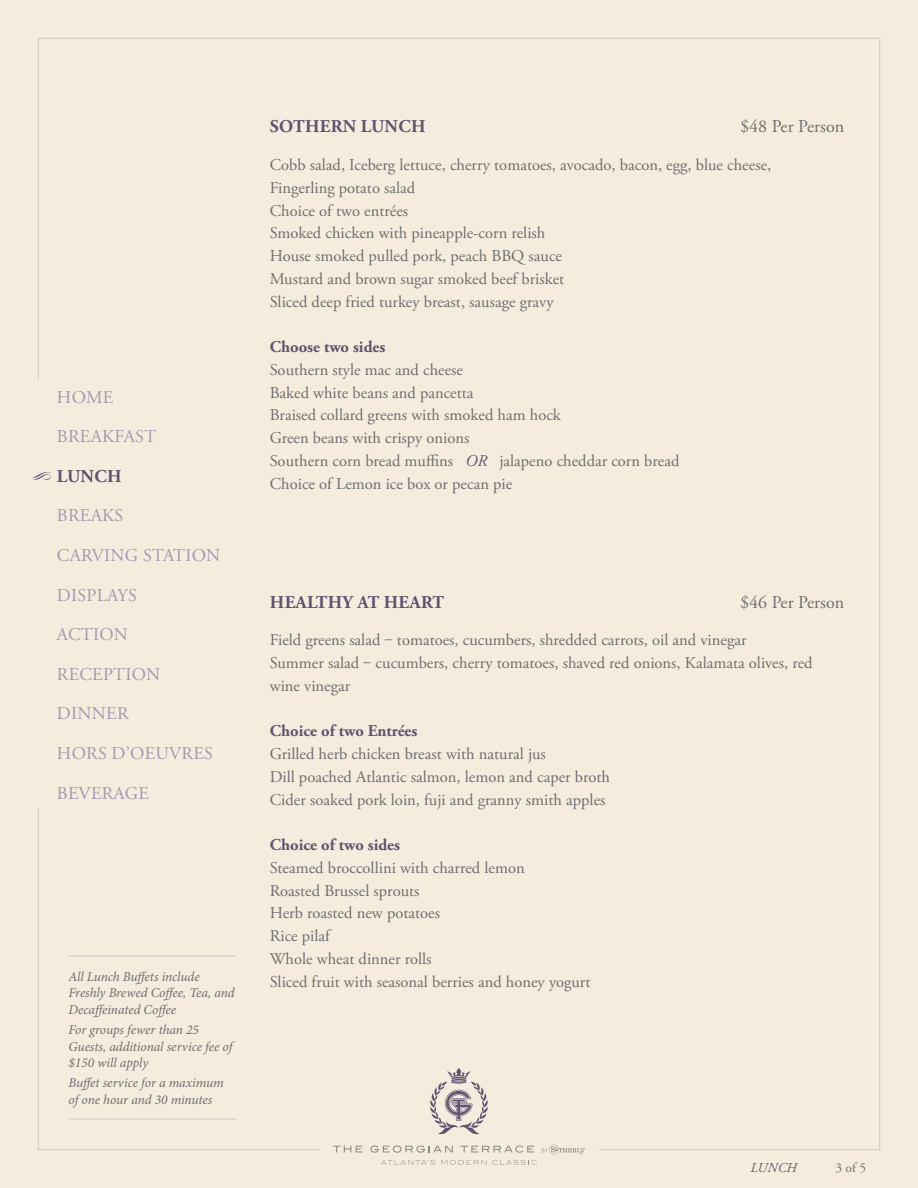
<style>
.page{position:relative;width:918px;height:1188px;background:#f6ecde}
.page>*{position:absolute;margin:0;border:0;box-sizing:border-box;transform-origin:0 0}
.t1{font:18px/39.6px "Adobe Garamond Pro";letter-spacing:.015em;color:#a199b0}
.t2{font:700 18px "Adobe Garamond Pro";letter-spacing:.015em;color:#605270}
.t3{font:18px "Adobe Garamond Pro";color:#6d6e71}
.t4{font:16.5px/22.8px "Adobe Garamond Pro";color:#6d6e71}
.t5{font:700 16.5px "Adobe Garamond Pro";color:#605270}
.t6{font:italic 13.5px/16.2px "Minion Pro";letter-spacing:-.01em;color:#6d6e71}
.t7{font:italic 13.5px "Adobe Garamond Pro";letter-spacing:.015em;color:#605270}
.t8{font:13.5px "Adobe Garamond Pro";color:#6d6e71}
.s1{font-style:italic;color:#605270}
</style>
<div class="page">
<svg style="left:430px;top:1068px;width:58px;height:67px"></svg>
<svg style="left:333px;top:1146px;width:30px;height:6px"></svg>
<svg style="left:370px;top:1145px;width:215px;height:20px"></svg>
<svg style="left:30px;top:472px;width:21px;height:8px"></svg>
<hr style="left:69px;top:956px;width:167px;height:1px;background:#605270">
<hr style="left:69px;top:1119px;width:167px;height:1px;background:#605270">
<p class="t1" style="left:57px;top:378px;width:101px">HOME<br>BREAKFAST</p>
<p class="t2" style="left:57px;top:466px;width:66px">LUNCH</p>
<p class="t1" style="left:57px;top:496px;width:165px">BREAKS<br>CARVING STATION<br>DISPLAYS<br>ACTION<br>RECEPTION</p>
<p class="t1" style="left:57px;top:694px;width:158px">DINNER<br>HORS D’OEUVRES</p>
<p class="t1" style="left:57px;top:774px;width:94px">BEVERAGE</p>
<p class="t6" style="left:69px;top:969px;width:168px">All Lunch Buffets include<br>Freshly Brewed Coffee, Tea, and<br>Decaffeinated Coffee</p>
<p class="t6" style="left:69px;top:1022px;width:165px">For groups fewer than 25<br>Guests, additional service fee of $150 will apply</p>
<p class="t6" style="left:69px;top:1075px;width:157px">Buffet service for a maximum of one hour and 30 minutes</p>
<p class="t2" style="left:270px;top:116px;width:157px">SOTHERN LUNCH</p>
<p class="t3" style="left:740px;top:116px;width:106px">$48 Per Person</p>
<p class="t4" style="left:270px;top:154px;width:503px">Cobb salad, Iceberg lettuce, cherry tomatoes, avocado, bacon, egg, blue cheese, Fingerling potato salad<br>Choice of two entrées<br>Smoked chicken with pineapple-corn relish<br>House smoked pulled pork, peach BBQ sauce<br>Mustard and brown sugar smoked beef brisket<br>Sliced deep fried turkey breast, sausage gravy</p>
<p class="t5" style="left:270px;top:337px;width:117px">Choose two sides</p>
<p class="t4" style="left:270px;top:359px;width:411px">Southern style mac and cheese<br>Baked white beans and pancetta<br>Braised collard greens with smoked ham hock<br>Green beans with crispy onions<br>Southern corn bread muffins <span class="s1">OR</span> jalapeno cheddar corn bread Choice of Lemon ice box or pecan pie</p>
<p class="t2" style="left:270px;top:591px;width:176px">HEALTHY AT HEART</p>
<p class="t3" style="left:740px;top:591px;width:106px">$46 Per Person</p>
<p class="t4" style="left:270px;top:629px;width:544px">Field greens salad ‒ tomatoes, cucumbers, shredded carrots, oil and vinegar<br>Summer salad ‒ cucumbers, cherry tomatoes, shaved red onions, Kalamata olives, red wine vinegar</p>
<p class="t5" style="left:270px;top:721px;width:149px">Choice of two Entrées</p>
<p class="t4" style="left:270px;top:743px;width:342px">Grilled herb chicken breast with natural jus<br>Dill poached Atlantic salmon, lemon and caper broth<br>Cider soaked pork loin, fuji and granny smith apples</p>
<p class="t5" style="left:270px;top:835px;width:132px">Choice of two sides</p>
<p class="t4" style="left:270px;top:857px;width:322px">Steamed broccollini with charred lemon<br>Roasted Brussel sprouts<br>Herb roasted new potatoes<br>Rice pilaf<br>Whole wheat dinner rolls<br>Sliced fruit with seasonal berries and honey yogurt</p>
<p class="t7" style="left:750px;top:1160px;width:48px">LUNCH</p>
<p class="t8" style="left:836px;top:1160px;width:32px">3 of 5</p>
</div>
